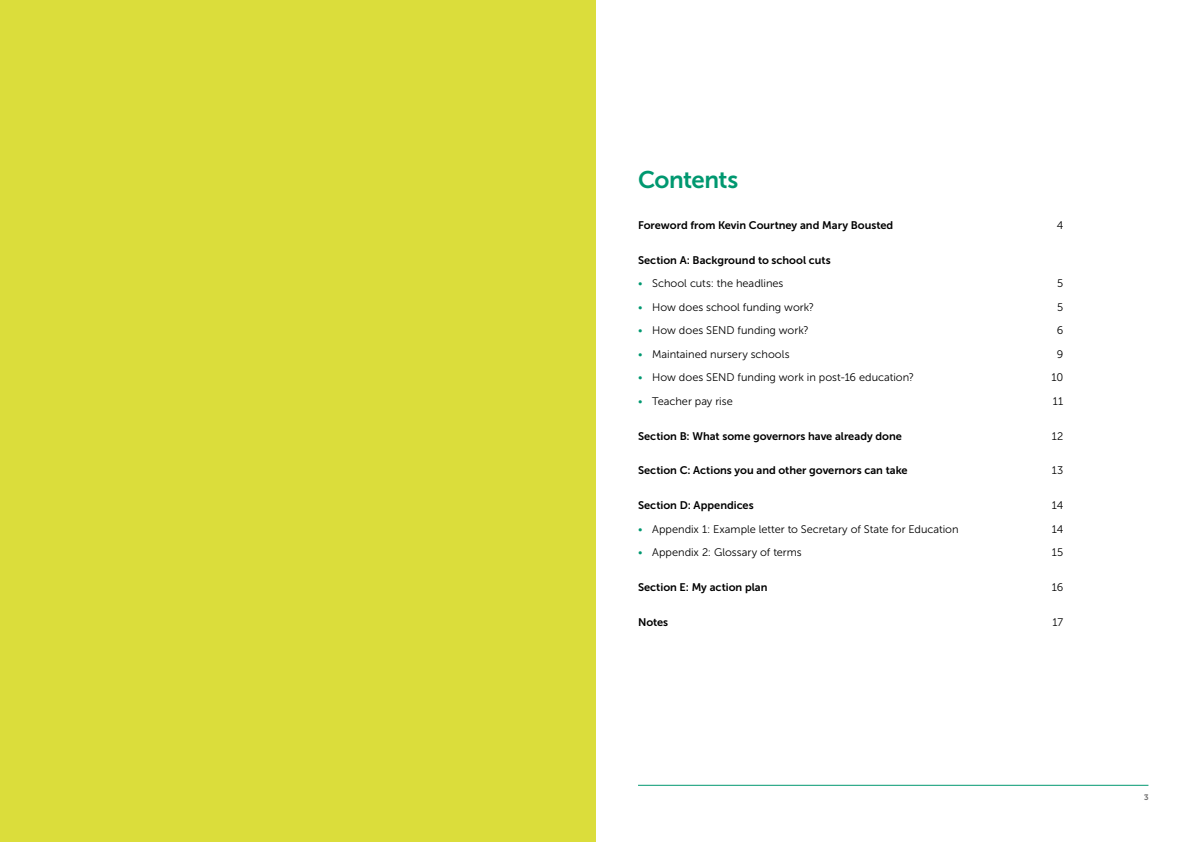
<style>
.page{position:relative;width:1191px;height:842px;background:#fff}
.page>*{position:absolute;margin:0;border:0;box-sizing:border-box;transform-origin:0 0}
.t1{font:24px "Museo Sans 700";letter-spacing:-.025em;color:#009870}
.t2{font:11px "Museo Sans 300";color:#000}
.t3{font:11px "Museo Sans 700";color:#000}
.t4{font:8px "Museo 700";color:#706f6f}
.s1{color:#009870}
</style>
<div class="page">
<hr style="left:638px;top:785px;width:510px;height:1px;background:#009870">
<div style="left:0;top:0;width:595px;height:842px;background:#dbdd3b"></div>
<h1 class="t1" style="left:638px;top:166px;width:102px">Contents</h1>
<p class="t3" style="left:638px;top:219px;width:257px">Foreword from Kevin Courtney and Mary Bousted</p>
<p class="t2" style="left:1056px;top:219px;width:8px">4</p>
<p class="t3" style="left:638px;top:254px;width:194px">Section A: Background to school cuts</p>
<p class="t2" style="left:638px;top:277px;width:147px"><span class="s1">•</span> School cuts: the headlines</p>
<p class="t2" style="left:1057px;top:277px;width:8px">5</p>
<p class="t2" style="left:638px;top:301px;width:178px"><span class="s1">•</span> How does school funding work?</p>
<p class="t2" style="left:1057px;top:301px;width:8px">5</p>
<p class="t2" style="left:638px;top:324px;width:172px"><span class="s1">•</span> How does SEND funding work?</p>
<p class="t2" style="left:1056px;top:324px;width:8px">6</p>
<p class="t2" style="left:638px;top:348px;width:153px"><span class="s1">•</span> Maintained nursery schools</p>
<p class="t2" style="left:1056px;top:348px;width:8px">9</p>
<p class="t2" style="left:638px;top:371px;width:277px"><span class="s1">•</span> How does SEND funding work in post-16 education?</p>
<p class="t2" style="left:1051px;top:371px;width:13px">10</p>
<p class="t2" style="left:638px;top:395px;width:96px"><span class="s1">•</span> Teacher pay rise</p>
<p class="t2" style="left:1053px;top:395px;width:12px">11</p>
<p class="t3" style="left:638px;top:430px;width:265px">Section B: What some governors have already done</p>
<p class="t2" style="left:1052px;top:430px;width:13px">12</p>
<p class="t3" style="left:638px;top:464px;width:271px">Section C: Actions you and other governors can take</p>
<p class="t2" style="left:1051px;top:465px;width:13px">13</p>
<p class="t3" style="left:638px;top:499px;width:117px">Section D: Appendices</p>
<p class="t2" style="left:1052px;top:500px;width:13px">14</p>
<p class="t2" style="left:638px;top:523px;width:322px"><span class="s1">•</span> Appendix 1: Example letter to Secretary of State for Education</p>
<p class="t2" style="left:1052px;top:523px;width:13px">14</p>
<p class="t2" style="left:638px;top:547px;width:165px"><span class="s1">•</span> Appendix 2: Glossary of terms</p>
<p class="t2" style="left:1052px;top:547px;width:13px">15</p>
<p class="t3" style="left:638px;top:581px;width:131px">Section E: My action plan</p>
<p class="t2" style="left:1052px;top:581px;width:13px">16</p>
<p class="t3" style="left:638px;top:616px;width:32px">Notes</p>
<p class="t2" style="left:1052px;top:616px;width:12px">17</p>
<p class="t4" style="left:1144px;top:792px;width:6px">3</p>
</div>
